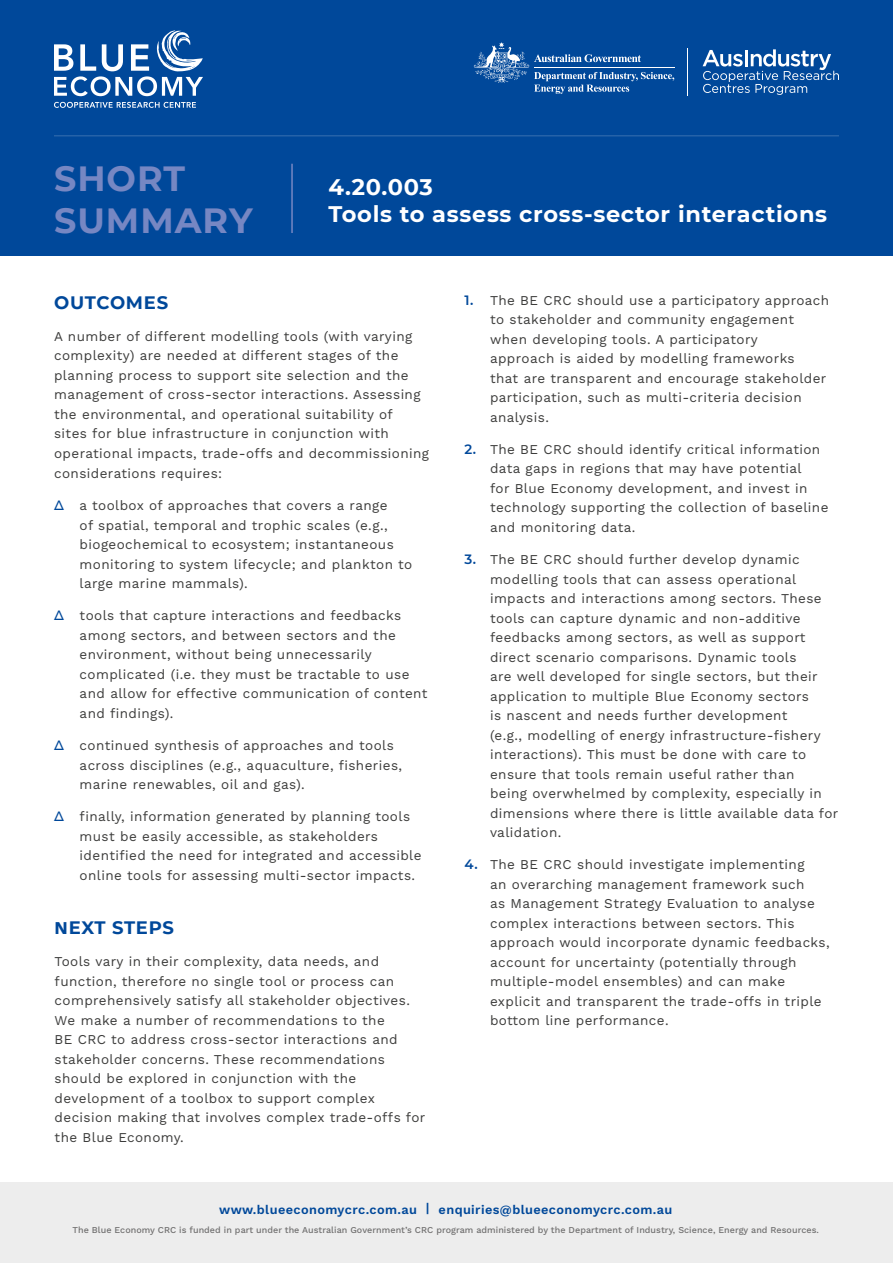
<style>
.page{position:relative;width:893px;height:1263px;background:#fff}
.page>*{position:absolute;margin:0;border:0;box-sizing:border-box;transform-origin:0 0}
.t1{font:700 34.95px/42px "Montserrat";letter-spacing:.03em;color:#7687c3}
.t2{font:700 22.5px/27px "Montserrat";letter-spacing:.03em;color:#fff}
.t3{font:700 18px "Montserrat";letter-spacing:.04em;color:#00489a}
.t4{font:13.5px/19.5px "Work Sans";letter-spacing:.03em;color:#3c3c3b}
.t5{font:600 12.75px "Work Sans";letter-spacing:.03em;color:#00489a}
.t6{font:500 9px "Work Sans";letter-spacing:.005em;color:#706f6f}
.s1{font-family:"Montserrat";font-weight:500;color:#00489a}
.s2{font-family:"Work Sans"}
.s3{font-family:"Montserrat";font-weight:600;color:#00489a}
</style>
<div class="page">
<div style="left:0;top:0;width:893px;height:255px;background:#00489a"></div>
<svg style="left:54px;top:102px;width:142px;height:6px"></svg>
<svg style="left:54px;top:30px;width:149px;height:66px"></svg>
<svg style="left:474px;top:42px;width:200px;height:52px"></svg>
<hr style="left:687px;top:48px;width:1px;height:48px;background:#fff">
<svg style="left:703px;top:49px;width:136px;height:46px"></svg>
<hr style="left:54px;top:135px;width:785px;height:2px;background:#fff">
<div style="left:0;top:1182px;width:893px;height:81px;background:#ededed"></div>
<hr style="left:291px;top:164px;width:2px;height:69px;background:#7687c3">
<h1 class="t1" style="left:54px;top:156px;width:200px">SHORT<br>SUMMARY</h1>
<h2 class="t2" style="left:328px;top:172px;width:500px">4.20.003<br>Tools to assess cross-sector interactions</h2>
<h3 class="t3" style="left:54px;top:289px;width:116px">OUTCOMES</h3>
<p class="t4" style="left:54px;top:326px;width:376px">A number of different modelling tools (with varying complexity) are needed at different stages of the planning process to support site selection and the management of cross-sector interactions. Assessing the environmental, and operational suitability of sites for blue infrastructure in conjunction with operational impacts, trade-offs and decommissioning considerations requires:</p>
<p class="t4" style="left:80px;top:495px;width:334px;text-indent:-26px"><span class="s1">∆</span> a toolbox of approaches that covers a range<br>of spatial, temporal and trophic scales (e.g., biogeochemical to ecosystem; instantaneous monitoring to system lifecycle; and plankton to large marine mammals).</p>
<p class="t4" style="left:80px;top:605px;width:349px;text-indent:-26px"><span class="s1">∆</span> tools that capture interactions and feedbacks among sectors, and between sectors and the environment, without being unnecessarily complicated (i.e. they must be tractable to use and allow for effective communication of content and findings).</p>
<p class="t4" style="left:80px;top:735px;width:324px;text-indent:-26px"><span class="s1">∆</span> continued synthesis of approaches and tools across disciplines (e.g., aquaculture, fisheries, marine renewables, oil and gas).</p>
<p class="t4" style="left:80px;top:806px;width:343px;text-indent:-26px"><span class="s1">∆</span> finally, information generated by planning tools must be easily accessible, as stakeholders identified the need for integrated and accessible online tools for assessing multi-sector impacts.</p>
<h3 class="t3" style="left:55px;top:915px;width:121px"><span class="s2">N</span>EXT STEPS</h3>
<p class="t4" style="left:55px;top:951px;width:372px">Tools vary in their complexity, data needs, and function, therefore no single tool or process can comprehensively satisfy all stakeholder objectives.<br>We make a number of recommendations to the<br>BE CRC to address cross-sector interactions and stakeholder concerns. These recommendations should be explored in conjunction with the development of a toolbox to support complex decision making that involves complex trade-offs for the Blue Economy.</p>
<p class="t4" style="left:490px;top:290px;width:341px;text-indent:-26px"><span class="s3">1.</span> The BE CRC should use a participatory approach to stakeholder and community engagement when developing tools. A participatory<br>approach is aided by modelling frameworks<br>that are transparent and encourage stakeholder participation, such as multi-criteria decision analysis.</p>
<p class="t4" style="left:490px;top:439px;width:340px;text-indent:-26px"><span class="s3">2.</span> The BE CRC should identify critical information data gaps in regions that may have potential<br>for Blue Economy development, and invest in technology supporting the collection of baseline and monitoring data.</p>
<p class="t4" style="left:490px;top:549px;width:350px;text-indent:-26px"><span class="s3">3.</span> The BE CRC should further develop dynamic modelling tools that can assess operational impacts and interactions among sectors. These tools can capture dynamic and non-additive feedbacks among sectors, as well as support direct scenario comparisons. Dynamic tools<br>are well developed for single sectors, but their application to multiple Blue Economy sectors<br>is nascent and needs further development<br>(e.g., modelling of energy infrastructure-fishery interactions). This must be done with care to ensure that tools remain useful rather than<br>being overwhelmed by complexity, especially in dimensions where there is little available data for validation.</p>
<p class="t4" style="left:490px;top:854px;width:341px;text-indent:-26px"><span class="s3">4.</span> The BE CRC should investigate implementing<br>an overarching management framework such<br>as Management Strategy Evaluation to analyse complex interactions between sectors. This approach would incorporate dynamic feedbacks, account for uncertainty (potentially through multiple-model ensembles) and can make explicit and transparent the trade-offs in triple bottom line performance.</p>
<p class="t5" style="left:219px;top:1200px;width:455px">www.blueeconomycrc.com.au | enquiries@blueeconomycrc.com.au</p>
<p class="t6" style="left:73px;top:1223px;width:748px">The Blue Economy CRC is funded in part under the Australian Government’s CRC program administered by the Department of Industry, Science, Energy and Resources.</p>
</div>
